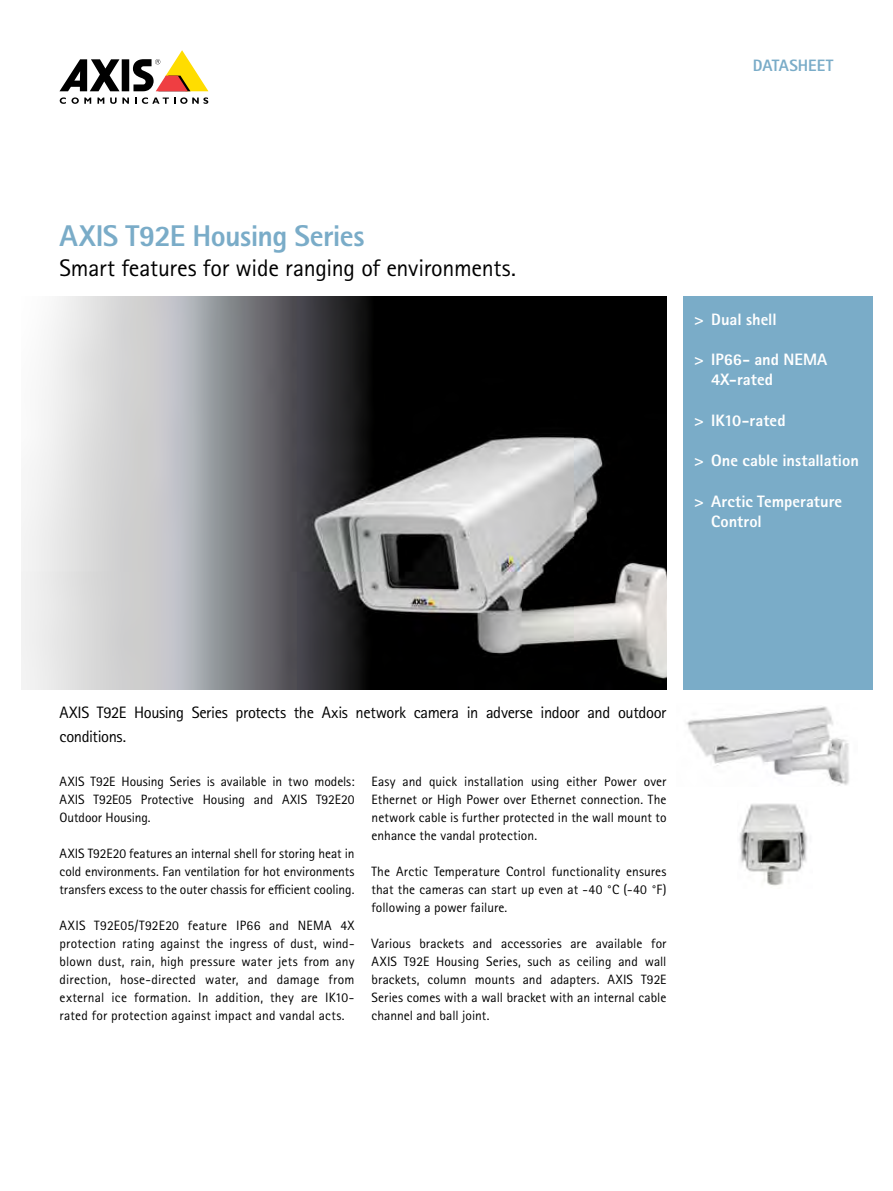
<style>
.page{position:relative;width:893px;height:1191px;background:#fff}
.page>*{position:absolute;margin:0;border:0;box-sizing:border-box;transform-origin:0 0}
.t1{font:800 30px "Rotis Sans Serif Pro";letter-spacing:-.02em;color:#7aacc8}
.t2{font:24px "Rotis Sans Serif Pro";letter-spacing:-.01em;color:#000}
.t3{font:800 16.5px/19.5px "Rotis Sans Serif Pro";color:#fff}
.t4{font:16.5px/24px "Rotis Sans Serif Pro";letter-spacing:-.025em;color:#000}
.t5{font:800 16.5px "Rotis Sans Serif Pro";letter-spacing:-.005em;color:#7aacc8}
.t6{font:13.5px/18px "Rotis Sans Serif Pro";letter-spacing:.005em;color:#000;text-align:justify}
</style>
<div class="page">
<div style="left:122px;top:59px;width:7px;height:32px;background:#000"></div>
<svg style="left:60px;top:59px;width:60px;height:32px"></svg>
<svg style="left:133px;top:50px;width:75px;height:41px"></svg>
<svg style="left:60px;top:97px;width:31px;height:7px"></svg>
<svg style="left:97px;top:98px;width:7px;height:6px"></svg>
<svg style="left:110px;top:98px;width:19px;height:6px"></svg>
<svg style="left:135px;top:97px;width:73px;height:7px"></svg>
<div style="left:684px;top:296px;width:189px;height:393px;background:#7aacc8"></div>
<img style="left:21px;top:296px;width:645px;height:393px">
<img style="left:739px;top:803px;width:69px;height:83px">
<img style="left:686px;top:706px;width:163px;height:80px">
<h1 class="t1" style="left:60px;top:217px;width:306px">AXIS T92E Housing Series</h1>
<h2 class="t2" style="left:60px;top:254px;width:458px">Smart features for wide ranging of environments.</h2>
<p class="t5" style="left:753px;top:55px;width:82px">DATASHEET</p>
<p class="t3" style="left:694px;top:309px;width:84px">&gt; Dual shell</p>
<p class="t3" style="left:711px;top:350px;width:118px;text-indent:-17px">&gt; IP66- and NEMA<br>4X-rated</p>
<p class="t3" style="left:694px;top:410px;width:93px">&gt; IK10-rated</p>
<p class="t3" style="left:694px;top:451px;width:166px">&gt; One cable installation</p>
<p class="t3" style="left:711px;top:492px;width:133px;text-indent:-17px">&gt; Arctic Temperature<br>Control</p>
<p class="t4" style="left:60px;top:700px;width:608px">AXIS T92E Housing Series protects the Axis network camera in adverse indoor and outdoor conditions.</p>
<p class="t6" style="left:60px;top:772px;width:296px">AXIS T92E Housing Series is available in two models:<br>AXIS T92E05 Protective Housing and AXIS T92E20<br>Outdoor Housing.</p>
<p class="t6" style="left:60px;top:844px;width:297px">AXIS T92E20 features an internal shell for storing heat in cold environments. Fan ventilation for hot environments transfers excess to the outer chassis for efficient cooling.</p>
<p class="t6" style="left:60px;top:916px;width:296px">AXIS T92E05/T92E20 feature IP66 and NEMA 4X protection rating against the ingress of dust, wind&shy;blown dust, rain, high pressure water jets from any direction, hose-directed water, and damage from external ice formation. In addition, they are IK10- rated for protection against impact and vandal acts.</p>
<p class="t6" style="left:372px;top:772px;width:296px">Easy and quick installation using either Power over Ethernet or High Power over Ethernet connection. The network cable is further protected in the wall mount to enhance the vandal protection.</p>
<p class="t6" style="left:372px;top:862px;width:296px">The Arctic Temperature Control functionality ensures that the cameras can start up even at -40 °C (-40 °F) following a power failure.</p>
<p class="t6" style="left:372px;top:934px;width:297px">Various brackets and accessories are available for AXIS T92E Housing Series, such as ceiling and wall brackets, column mounts and adapters. AXIS T92E Series comes with a wall bracket with an internal cable channel and ball joint.</p>
</div>
